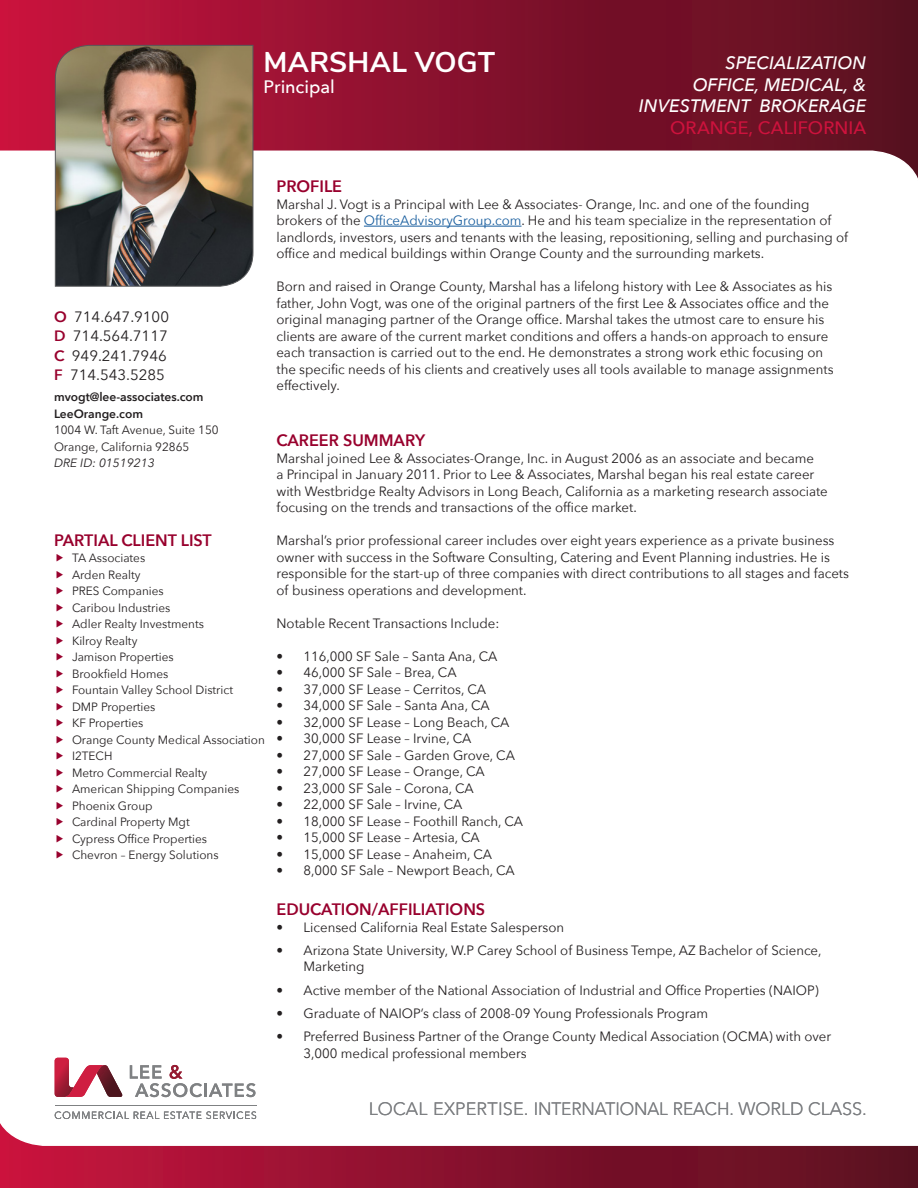
<style>
.page{position:relative;width:918px;height:1188px;background:#fff}
.page>*{position:absolute;margin:0;border:0;box-sizing:border-box;transform-origin:0 0}
.t1{font:700 28.5px "Nunito Sans";letter-spacing:.005em;color:#fff}
.t2{font:italic 500 18px/21.6px "Avenir Next";color:#fff;text-align:right}
.t3{font:300 18px "Avenir";color:#7e8083}
.t4{font:500 18px "Avenir Next";letter-spacing:.005em;color:#cd123d}
.t5{font:500 18px "Avenir Next";letter-spacing:-.005em;color:#fff}
.t6{font:600 16.5px "Avenir Next";color:#98012d}
.t7{font:15px "Avenir Next";color:#231f20}
.t8{font:13.5px/16.5px "Avenir Next";color:#231f20}
.t9{font:12px/16.5px "Avenir Next";color:#231f20}
.t10{font:600 12px "Avenir Next";color:#231f20}
.t11{font:italic 12px "Avenir Next";color:#231f20}
.s1{font-weight:600;color:#98012d}
.s2{font-weight:600}
.s3{color:#175d9e}
</style>
<div class="page">
<div style="left:0;top:0;width:918px;height:198px;background:linear-gradient(to right,#c4133e,#53101e)"></div>
<svg style="left:0;top:150px;width:918px;height:110px"></svg>
<div style="left:0;top:1089px;width:918px;height:99px;background:linear-gradient(to right,#c5133e,#54101f)"></div>
<svg style="left:0;top:1057px;width:918px;height:90px"></svg>
<img style="left:55px;top:45px;width:198px;height:242px">
<svg style="left:130px;top:1065px;width:125px;height:32px"></svg>
<svg style="left:55px;top:1058px;width:68px;height:39px"></svg>
<hr style="left:55px;top:1105px;width:202px;height:1px;background:#7f8183">
<svg style="left:55px;top:1111px;width:201px;height:8px"></svg>
<hr style="left:364px;top:226px;width:158px;height:1px;background:#175d9e">
<p class="t1" style="left:264px;top:41px;width:233px">MARSHAL VOGT</p>
<p class="t5" style="left:264px;top:71px;width:73px">Principal</p>
<p class="t2" style="left:639px;top:51px;width:229px">SPECIALIZATION<br>OFFICE, MEDICAL, &amp;<br>INVESTMENT BROKERAGE</p>
<p class="t4" style="left:670px;top:112px;width:198px">ORANGE, CALIFORNIA</p>
<p class="t7" style="left:54px;top:304px;width:117px"><span class="s1">O</span> 714.647.9100</p>
<p class="t7" style="left:54px;top:323px;width:115px"><span class="s1">D</span> 714.564.7117</p>
<p class="t7" style="left:54px;top:343px;width:114px"><span class="s1">C</span> 949.241.7946</p>
<p class="t7" style="left:54px;top:362px;width:112px"><span class="s1">F</span> 714.543.5285</p>
<p class="t10" style="left:54px;top:387px;width:151px">mvogt@lee-associates.com</p>
<p class="t9" style="left:54px;top:405px;width:166px"><span class="s2">LeeOrange.com<br></span>1004 W. Taft Avenue, Suite 150</p>
<p class="t9" style="left:54px;top:438px;width:137px">Orange, California 92865</p>
<p class="t11" style="left:54px;top:453px;width:102px">DRE ID: 01519213</p>
<p class="t6" style="left:54px;top:526px;width:159px">PARTIAL CLIENT LIST</p>
<p class="t9" style="left:72px;top:549px;width:75px">TA Associates</p>
<p class="t9" style="left:72px;top:566px;width:70px">Arden Realty</p>
<p class="t9" style="left:72px;top:582px;width:93px">PRES Companies</p>
<p class="t9" style="left:72px;top:599px;width:100px">Caribou Industries</p>
<p class="t9" style="left:72px;top:615px;width:133px">Adler Realty Investments</p>
<p class="t9" style="left:72px;top:632px;width:67px">Kilroy Realty</p>
<p class="t9" style="left:72px;top:648px;width:103px">Jamison Properties</p>
<p class="t9" style="left:72px;top:665px;width:98px">Brookfield Homes</p>
<p class="t9" style="left:72px;top:681px;width:163px">Fountain Valley School District</p>
<p class="t9" style="left:72px;top:698px;width:85px">DMP Properties</p>
<p class="t9" style="left:72px;top:714px;width:73px">KF Properties</p>
<p class="t9" style="left:72px;top:731px;width:194px">Orange County Medical Association</p>
<p class="t9" style="left:72px;top:747px;width:42px">I2TECH</p>
<p class="t9" style="left:72px;top:764px;width:137px">Metro Commercial Realty</p>
<p class="t9" style="left:72px;top:780px;width:169px">American Shipping Companies</p>
<p class="t9" style="left:72px;top:797px;width:82px">Phoenix Group</p>
<p class="t9" style="left:72px;top:813px;width:119px">Cardinal Property Mgt</p>
<p class="t9" style="left:72px;top:830px;width:137px">Cypress Office Properties</p>
<p class="t9" style="left:72px;top:846px;width:148px">Chevron – Energy Solutions</p>
<p class="t6" style="left:276px;top:172px;width:67px">PROFILE</p>
<p class="t8" style="left:276px;top:195px;width:573px">Marshal J. Vogt is a Principal with Lee &amp; Associates- Orange, Inc. and one of the founding brokers of the <span class="s3">OfficeAdvisoryGroup.com</span>. He and his team specialize in the representation of landlords, investors, users and tenants with the leasing, repositioning, selling and purchasing of office and medical buildings within Orange County and the surrounding markets.</p>
<p class="t8" style="left:276px;top:278px;width:559px">Born and raised in Orange County, Marshal has a lifelong history with Lee &amp; Associates as his father, John Vogt, was one of the original partners of the first Lee &amp; Associates office and the original managing partner of the Orange office. Marshal takes the utmost care to ensure his clients are aware of the current market conditions and offers a hands-on approach to ensure each transaction is carried out to the end. He demonstrates a strong work ethic focusing on the specific needs of his clients and creatively uses all tools available to manage assignments effectively.</p>
<p class="t6" style="left:276px;top:426px;width:150px">CAREER SUMMARY</p>
<p class="t8" style="left:276px;top:449px;width:553px">Marshal joined Lee &amp; Associates-Orange, Inc. in August 2006 as an associate and became<br>a Principal in January 2011. Prior to Lee &amp; Associates, Marshal began his real estate career with Westbridge Realty Advisors in Long Beach, California as a marketing research associate focusing on the trends and transactions of the office market.</p>
<p class="t8" style="left:276px;top:532px;width:574px">Marshal’s prior professional career includes over eight years experience as a private business owner with success in the Software Consulting, Catering and Event Planning industries. He is responsible for the start-up of three companies with direct contributions to all stages and facets of business operations and development.</p>
<p class="t8" style="left:276px;top:614px;width:224px">Notable Recent Transactions Include:</p>
<p class="t8" style="left:276px;top:647px;width:222px">• 116,000 SF Sale – Santa Ana, CA</p>
<p class="t8" style="left:276px;top:664px;width:182px">• 46,000 SF Sale – Brea, CA</p>
<p class="t8" style="left:276px;top:680px;width:211px">• 37,000 SF Lease – Cerritos, CA</p>
<p class="t8" style="left:276px;top:697px;width:215px">• 34,000 SF Sale – Santa Ana, CA</p>
<p class="t8" style="left:276px;top:713px;width:234px">• 32,000 SF Lease – Long Beach, CA</p>
<p class="t8" style="left:276px;top:730px;width:196px">• 30,000 SF Lease – Irvine, CA</p>
<p class="t8" style="left:276px;top:746px;width:240px">• 27,000 SF Sale – Garden Grove, CA</p>
<p class="t8" style="left:276px;top:763px;width:210px">• 27,000 SF Lease – Orange, CA</p>
<p class="t8" style="left:276px;top:779px;width:199px">• 23,000 SF Sale – Corona, CA</p>
<p class="t8" style="left:276px;top:796px;width:187px">• 22,000 SF Sale – Irvine, CA</p>
<p class="t8" style="left:276px;top:812px;width:248px">• 18,000 SF Lease – Foothill Ranch, CA</p>
<p class="t8" style="left:276px;top:829px;width:205px">• 15,000 SF Lease – Artesia, CA</p>
<p class="t8" style="left:276px;top:845px;width:217px">• 15,000 SF Lease – Anaheim, CA</p>
<p class="t8" style="left:276px;top:862px;width:240px">• 8,000 SF Sale – Newport Beach, CA</p>
<p class="t6" style="left:276px;top:895px;width:210px">EDUCATION/AFFILIATIONS</p>
<p class="t8" style="left:276px;top:918px;width:289px">• Licensed California Real Estate Salesperson</p>
<p class="t8" style="left:303px;top:941px;width:520px;text-indent:-27px">• Arizona State University, W.P Carey School of Business Tempe, AZ Bachelor of Science,<br>Marketing</p>
<p class="t8" style="left:276px;top:981px;width:544px">• Active member of the National Association of Industrial and Office Properties (NAIOP)</p>
<p class="t8" style="left:276px;top:1004px;width:433px">• Graduate of NAIOP’s class of 2008-09 Young Professionals Program</p>
<p class="t8" style="left:303px;top:1028px;width:529px;text-indent:-27px">• Preferred Business Partner of the Orange County Medical Association (OCMA) with over<br>3,000 medical professional members</p>
<p class="t3" style="left:369px;top:1098px;width:500px">LOCAL EXPERTISE. INTERNATIONAL REACH. WORLD CLASS.</p>
</div>
